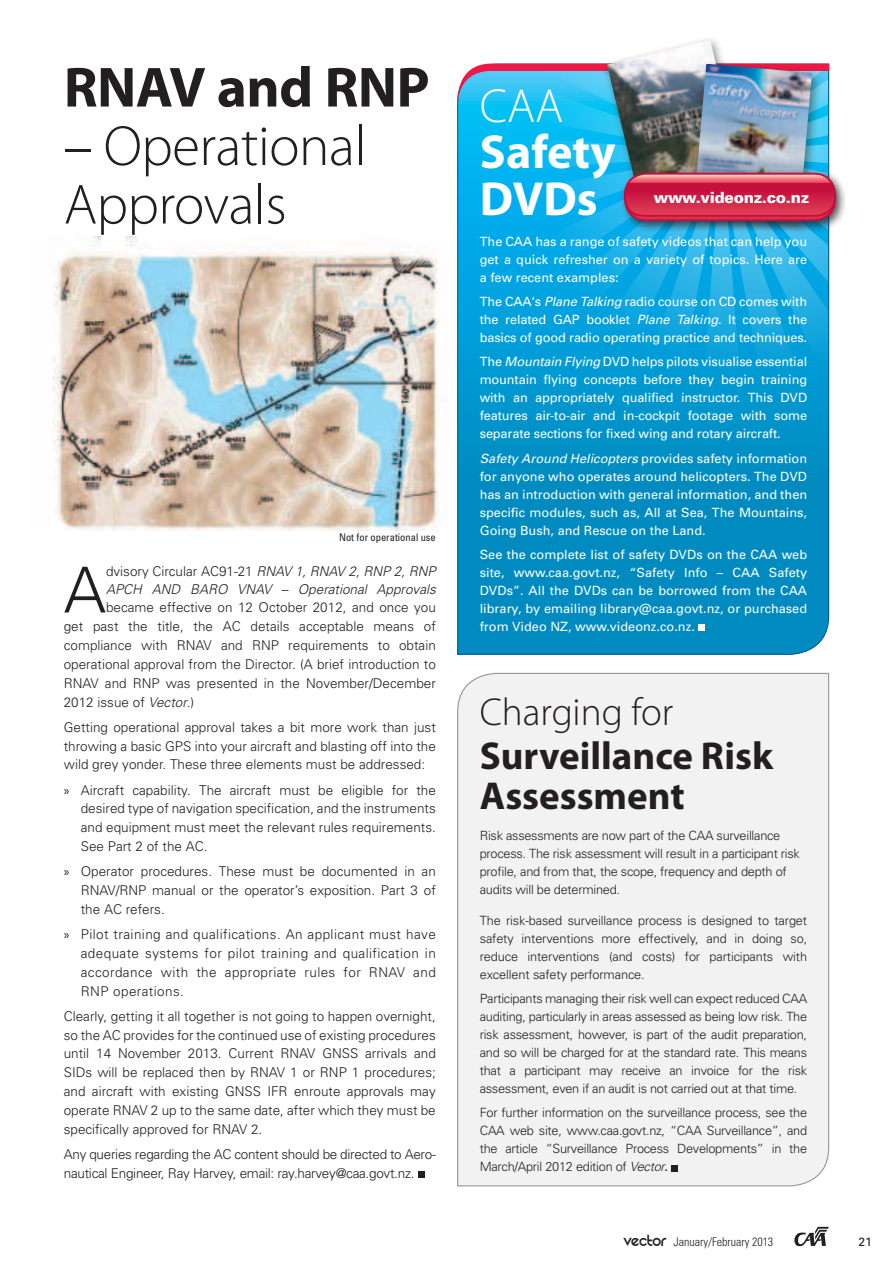
<style>
.page{position:relative;width:893px;height:1263px;background:#fff}
.page>*{position:absolute;margin:0;border:0;box-sizing:border-box;transform-origin:0 0}
.t1{font:300 63.3px "Univers";color:#231f20}
.t2{font:300 57px/58.5px "Myriad Pro";letter-spacing:-.01em;color:#231f20}
.t3{font:700 57px "Myriad Pro";letter-spacing:-.01em;color:#231f20}
.t4{font:700 48px/46.5px "Myriad Pro";color:#fff}
.t5{font:300 48px "Myriad Pro";color:#fff}
.t6{font:700 39px/40.5px "Myriad Pro";color:#231f20}
.t7{font:300 39px "Myriad Pro";color:#231f20}
.t8{font:900 15.45px "Univers";letter-spacing:-.02em;color:#fff}
.t9{font:300 13.5px/18.8px "Univers";color:#231f20;text-align:justify}
.t10{font:300 13.5px/18.8px "Univers";letter-spacing:-.02em;color:#231f20}
.t11{font:italic 300 13.5px/18px "Univers";color:#231f20}
.t12{font:12.75px/18px "Univers";color:#fff;text-align:justify}
.t13{font:300 12.75px/18px "Univers";letter-spacing:-.02em;color:#231f20;text-align:justify}
.t14{font:300 condensed 12px "Univers";color:#231f20}
.t15{font:12px "Univers";color:#231f20}
.t16{font:condensed 10.5px "Univers";color:#231f20}
.s1{font-style:normal}
.s2{font-style:italic}
.s3{font-family:"Myriad Pro";font-weight:400}
.s4{font-weight:400}
.s5{font-family:"REZ";font-weight:400;font-stretch:normal;font-size:18px}
</style>
<div class="page">
<div style="left:457px;top:63px;width:373px;height:592px;background:#008bc0"></div>
<div style="left:457px;top:672px;width:373px;height:515px;background:#f2f2f3"></div>
<div style="left:418px;top:1171px;width:7px;height:7px;background:#231f20"></div>
<div style="left:601px;top:34px;width:155px;height:188px;background:#fff"></div>
<img style="left:607px;top:40px;width:115px;height:24px">
<div style="left:688px;top:58px;width:135px;height:176px;background:#231f20;opacity:.5"></div>
<div style="left:698px;top:624px;width:7px;height:7px;background:#fff"></div>
<div style="left:671px;top:1164px;width:7px;height:7px;background:#231f20"></div>
<div style="left:619px;top:168px;width:228px;height:64px;background:#231f20;opacity:.75"></div>
<img style="left:457px;top:64px;width:378px;height:404px">
<div style="left:624px;top:173px;width:212px;height:48px;border:2px solid #c40e3e;border-radius:21px"></div>
<img style="left:52px;top:236px;width:386px;height:294px">
<svg style="left:794px;top:1227px;width:35px;height:19px"></svg>
<h2 class="t3" style="left:64px;top:55px;width:367px">RNAV and RNP</h2>
<h2 class="t2" style="left:64px;top:116px;width:304px">– Operational<br>Approvals</h2>
<p class="t16" style="left:339px;top:531px;width:98px">Not for operational use</p>
<h1 class="t1" style="left:64px;top:552px;width:44px">A</h1>
<p class="t11" style="left:106px;top:562px;width:331px"><span class="s1">dvisory Circular AC91-21</span> RNAV 1, RNAV 2, RNP 2, RNP<br>APCH AND BARO VNAV – Operational Approvals</p>
<p class="t9" style="left:64px;top:598px;width:374px;text-indent:42px">became effective on 12 October 2012, and once you get past the title, the AC details acceptable means of compliance with RNAV and RNP requirements to obtain operational approval from the Director. (A brief introduction to RNAV and RNP was presented in the November/December 2012 issue of <span class="s2">Vector</span>.)</p>
<p class="t9" style="left:64px;top:717px;width:374px">Getting operational approval takes a bit more work than just throwing a basic GPS into your aircraft and blasting off into the wild grey yonder. These three elements must be addressed:</p>
<p class="t9" style="left:81px;top:780px;width:357px;text-indent:-17px"><span class="s3">»</span> Aircraft capability. The aircraft must be eligible for the desired type of navigation specification, and the instruments and equipment must meet the relevant rules requirements.<br>See Part 2 of the AC.</p>
<p class="t9" style="left:81px;top:862px;width:357px;text-indent:-17px"><span class="s3">»</span> Operator procedures. These must be documented in an RNAV/RNP manual or the operator’s exposition. Part 3 of the AC refers.</p>
<p class="t9" style="left:81px;top:925px;width:357px;text-indent:-17px"><span class="s3">»</span> Pilot training and qualifications. An applicant must have adequate systems for pilot training and qualification in accordance with the appropriate rules for RNAV and RNP operations.</p>
<p class="t9" style="left:64px;top:1006px;width:374px">Clearly, getting it all together is not going to happen overnight, so the AC provides for the continued use of existing procedures until 14 November 2013. Current RNAV GNSS arrivals and SIDs will be replaced then by RNAV 1 or RNP 1 procedures; and aircraft with existing GNSS IFR enroute approvals may operate RNAV 2 up to the same date, after which they must be specifically approved for RNAV 2.</p>
<p class="t10" style="left:64px;top:1144px;width:374px">Any queries regarding the AC content should be directed to Aero&shy;nautical Engineer, Ray Harvey, email: ray.harvey@caa.govt.nz.</p>
<h3 class="t5" style="left:480px;top:77px;width:85px">CAA</h3>
<h3 class="t4" style="left:480px;top:129px;width:137px">Safety<br>DVDs</h3>
<p class="t12" style="left:480px;top:232px;width:329px">The CAA has a range of safety videos that can help you get a quick refresher on a variety of topics. Here are a few recent examples:</p>
<p class="t12" style="left:480px;top:292px;width:329px">The CAA‘s <span class="s2">Plane Talking</span> radio course on CD comes with the related GAP booklet <span class="s2">Plane Talking</span>. It covers the basics of good radio operating practice and techniques.</p>
<p class="t12" style="left:480px;top:353px;width:329px">The <span class="s2">Mountain Flying</span> DVD helps pilots visualise essential mountain flying concepts before they begin training with an appropriately qualified instructor. This DVD features air-to-air and in-cockpit footage with some separate sections for fixed wing and rotary aircraft.</p>
<p class="t12" style="left:480px;top:449px;width:329px"><span class="s2">Safety Around Helicopters</span> provides safety information for anyone who operates around helicopters. The DVD has an introduction with general information, and then specific modules, such as, All at Sea, The Mountains, Going Bush, and Rescue on the Land.</p>
<p class="t12" style="left:480px;top:545px;width:329px">See the complete list of safety DVDs on the CAA web site, www.caa.govt.nz, “Safety Info – CAA Safety DVDs”. All the DVDs can be borrowed from the CAA library, by emailing library@caa.govt.nz, or purchased from Video NZ, www.videonz.co.nz.</p>
<p class="t8" style="left:654px;top:188px;width:157px">www.videonz.co.nz</p>
<h3 class="t7" style="left:480px;top:689px;width:195px">Charging for</h3>
<h3 class="t6" style="left:480px;top:736px;width:295px">Surveillance Risk<br>Assessment</h3>
<p class="t13" style="left:480px;top:826px;width:322px;text-align:left">Risk assessments are now part of the CAA surveillance process. The risk assessment will result in a participant risk profile, and from that, the scope, frequency and depth of audits will be determined.</p>
<p class="t13" style="left:480px;top:911px;width:329px">The risk-based surveillance process is designed to target safety interventions more effectively, and in doing so, reduce interventions (and costs) for participants with excellent safety performance.</p>
<p class="t13" style="left:480px;top:989px;width:329px">Participants managing their risk well can expect reduced CAA auditing, particularly in areas assessed as being low risk. The risk assessment, however, is part of the audit preparation, and so will be charged for at the standard rate. This means that a participant may receive an invoice for the risk assessment, even if an audit is not carried out at that time.</p>
<p class="t13" style="left:480px;top:1103px;width:329px">For further information on the surveillance process, see the CAA web site, www.caa.govt.nz, “CAA Surveillance”, and the article “Surveillance Process Developments” in the March/April 2012 edition of <span class="s2">Vector</span><span class="s4">.</span></p>
<p class="t14" style="left:623px;top:1235px;width:151px"><span class="s5">vector</span> January/February 2013</p>
<p class="t15" style="left:858px;top:1234px;width:15px">21</p>
</div>
